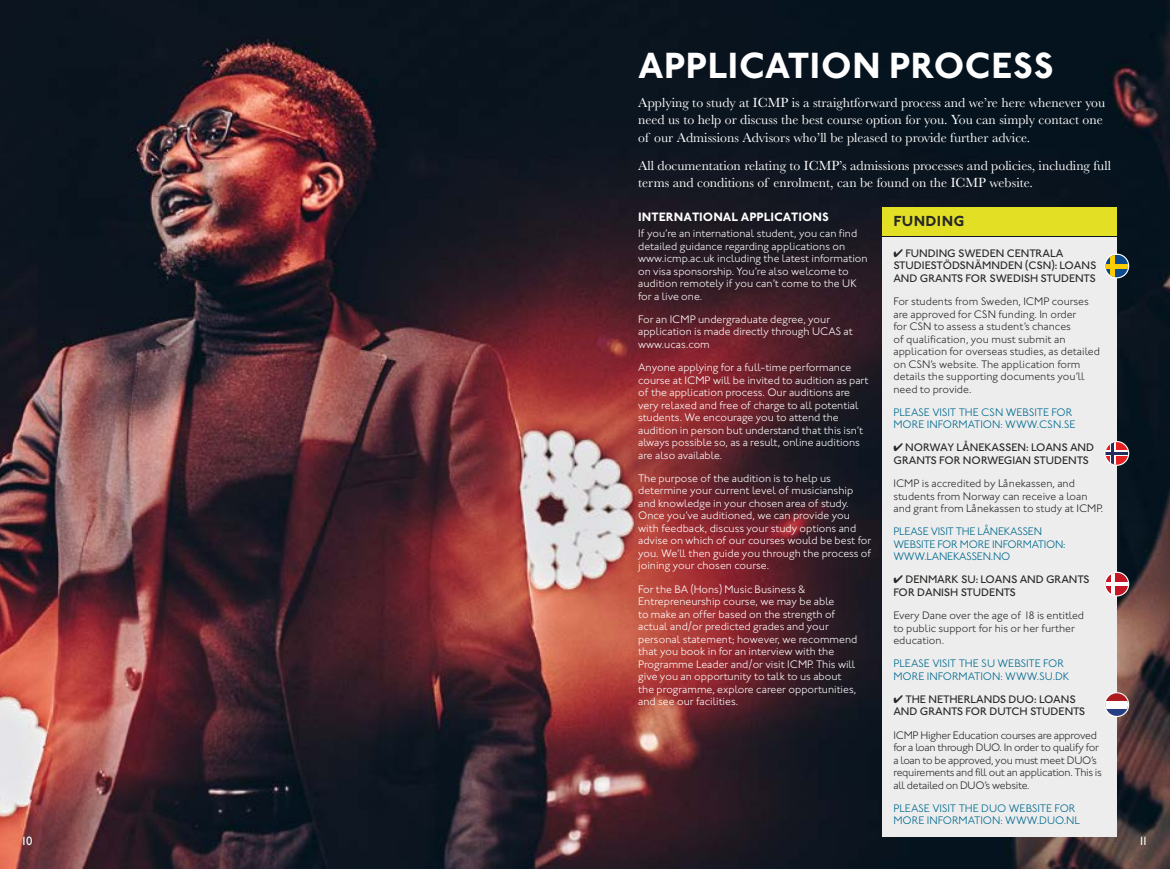
<style>
.page{position:relative;width:1170px;height:869px;background:#fff}
.page>*{position:absolute;margin:0;border:0;box-sizing:border-box;transform-origin:0 0}
.t1{font:700 37.5px "Johnston ITC";letter-spacing:.005em;color:#fff}
.t2{font:700 15px "Johnston ITC";letter-spacing:.02em;color:#282827}
.t3{font:13.75px/17.5px "Baskerville";color:#fff}
.t4{font:700 12.5px "Johnston ITC";color:#fff}
.t5{font:500 12.5px "Johnston ITC";color:#fff}
.t6{font:300 11.25px/12.5px "Johnston ITC";color:#fff}
.t7{font:300 11.25px/12.5px "Johnston ITC";color:#282827}
.t8{font:300 11.25px/12.5px "Johnston ITC";letter-spacing:-.015em;color:#00698f}
.t9{font:500 11.25px/12.5px "Johnston ITC";letter-spacing:-.005em;color:#282827}
.t10{font:300 11.25px/12.5px "Johnston ITC";letter-spacing:-.025em;color:#282827}
</style>
<div class="page">
<img style="left:0;top:0;width:1169px;height:868px">
<div style="left:882px;top:237px;width:234px;height:599px;background:#ededed"></div>
<div style="left:882px;top:207px;width:234px;height:29px;background:#e2df24"></div>
<svg style="left:1104px;top:253px;width:25px;height:25px"></svg>
<svg style="left:1105px;top:254px;width:22px;height:23px"></svg>
<div style="left:1109px;top:254px;width:5px;height:23px;background:#fecd00"></div>
<div style="left:1105px;top:263px;width:22px;height:5px;background:#fecd00"></div>
<svg style="left:1104px;top:441px;width:25px;height:24px"></svg>
<svg style="left:1105px;top:442px;width:22px;height:22px"></svg>
<svg style="left:1109px;top:442px;width:6px;height:22px"></svg>
<svg style="left:1105px;top:450px;width:22px;height:6px"></svg>
<hr style="left:1111px;top:442px;width:2px;height:22px;background:#242c5e">
<hr style="left:1105px;top:452px;width:22px;height:2px;background:#242c5e">
<svg style="left:1104px;top:571px;width:25px;height:25px"></svg>
<svg style="left:1105px;top:572px;width:22px;height:23px"></svg>
<hr style="left:1111px;top:572px;width:3px;height:23px;background:#fff">
<hr style="left:1105px;top:582px;width:22px;height:3px;background:#fff">
<svg style="left:1104px;top:692px;width:25px;height:24px"></svg>
<div style="left:1105px;top:693px;width:22px;height:22px;background:linear-gradient(to right,#253d82,#253d82);border-radius:11px"></div>
<div style="left:1105px;top:693px;width:22px;height:15px;background:#fff"></div>
<svg style="left:1105px;top:693px;width:22px;height:7px"></svg>
<h1 class="t1" style="left:638px;top:43px;width:417px">APPLICATION PROCESS</h1>
<p class="t3" style="left:638px;top:93px;width:468px">Applying to study at ICMP is a straightforward process and we’re here whenever you need us to help or discuss the best course option for you. You can simply contact one of our Admissions Advisors who’ll be pleased to provide further advice.</p>
<p class="t3" style="left:638px;top:157px;width:474px">All documentation relating to ICMP’s admissions processes and policies, including full terms and conditions of enrolment, can be found on the ICMP website.</p>
<p class="t4" style="left:638px;top:209px;width:192px">INTERNATIONAL APPLICATIONS</p>
<p class="t6" style="left:638px;top:227px;width:231px">If you’re an international student, you can find detailed guidance regarding applications on www.icmp.ac.uk including the latest information on visa sponsorship. You’re also welcome to audition remotely if you can’t come to the UK for a live one.</p>
<p class="t6" style="left:638px;top:313px;width:216px">For an ICMP undergraduate degree, your application is made directly through UCAS at www.ucas.com</p>
<p class="t6" style="left:638px;top:361px;width:232px">Anyone applying for a full-time performance course at ICMP will be invited to audition as part of the application process. Our auditions are very relaxed and free of charge to all potential students. We encourage you to attend the audition in person but understand that this isn’t always possible so, as a result, online auditions are also available.</p>
<p class="t6" style="left:638px;top:471px;width:235px">The purpose of the audition is to help us determine your current level of musicianship and knowledge in your chosen area of study.<br>Once you’ve auditioned, we can provide you with feedback, discuss your study options and advise on which of our courses would be best for you. We’ll then guide you through the process of joining your chosen course.</p>
<p class="t6" style="left:638px;top:582px;width:221px">For the BA (Hons) Music Business &amp; Entrepreneurship course, we may be able<br>to make an offer based on the strength of actual and/or predicted grades and your personal statement; however, we recommend that you book in for an interview with the Programme Leader and/or visit ICMP. This will give you an opportunity to talk to us about the programme, explore career opportunities, and see our facilities.</p>
<h2 class="t2" style="left:893px;top:212px;width:72px">FUNDING</h2>
<p class="t9" style="left:893px;top:247px;width:204px">✔ FUNDING SWEDEN CENTRALA<br>STUDIESTÖDSNÄMNDEN (CSN): LOANS<br>AND GRANTS FOR SWEDISH STUDENTS</p>
<p class="t7" style="left:893px;top:295px;width:208px">For students from Sweden, ICMP courses are approved for CSN funding. In order<br>for CSN to assess a student’s chances<br>of qualification, you must submit an application for overseas studies, as detailed on CSN’s website. The application form details the supporting documents you’ll need to provide.</p>
<p class="t8" style="left:893px;top:405px;width:184px">PLEASE VISIT THE CSN WEBSITE FOR<br>MORE INFORMATION: WWW.CSN.SE</p>
<p class="t9" style="left:893px;top:441px;width:202px">✔ NORWAY LÅNEKASSEN: LOANS AND<br>GRANTS FOR NORWEGIAN STUDENTS</p>
<p class="t7" style="left:893px;top:477px;width:211px">ICMP is accredited by Lånekassen, and students from Norway can receive a loan and grant from Lånekassen to study at ICMP.</p>
<p class="t8" style="left:893px;top:525px;width:174px">PLEASE VISIT THE LÅNEKASSEN<br>WEBSITE FOR MORE INFORMATION:<br>WWW.LANEKASSEN.NO</p>
<p class="t9" style="left:893px;top:573px;width:197px">✔ DENMARK SU: LOANS AND GRANTS<br>FOR DANISH STUDENTS</p>
<p class="t7" style="left:893px;top:608px;width:192px">Every Dane over the age of 18 is entitled to public support for his or her further education.</p>
<p class="t8" style="left:893px;top:657px;width:177px">PLEASE VISIT THE SU WEBSITE FOR<br>MORE INFORMATION: WWW.SU.DK</p>
<p class="t9" style="left:893px;top:692px;width:193px">✔ THE NETHERLANDS DUO: LOANS<br>AND GRANTS FOR DUTCH STUDENTS</p>
<p class="t10" style="left:893px;top:728px;width:210px">ICMP Higher Education courses are approved for a loan through DUO. In order to qualify for a loan to be approved, you must meet DUO’s requirements and fill out an application. This is all detailed on DUO’s website.</p>
<p class="t8" style="left:893px;top:801px;width:188px">PLEASE VISIT THE DUO WEBSITE FOR<br>MORE INFORMATION: WWW.DUO.NL</p>
<p class="t5" style="left:20px;top:833px;width:14px">10</p>
<p class="t5" style="left:1137px;top:833px;width:12px">11</p>
</div>
